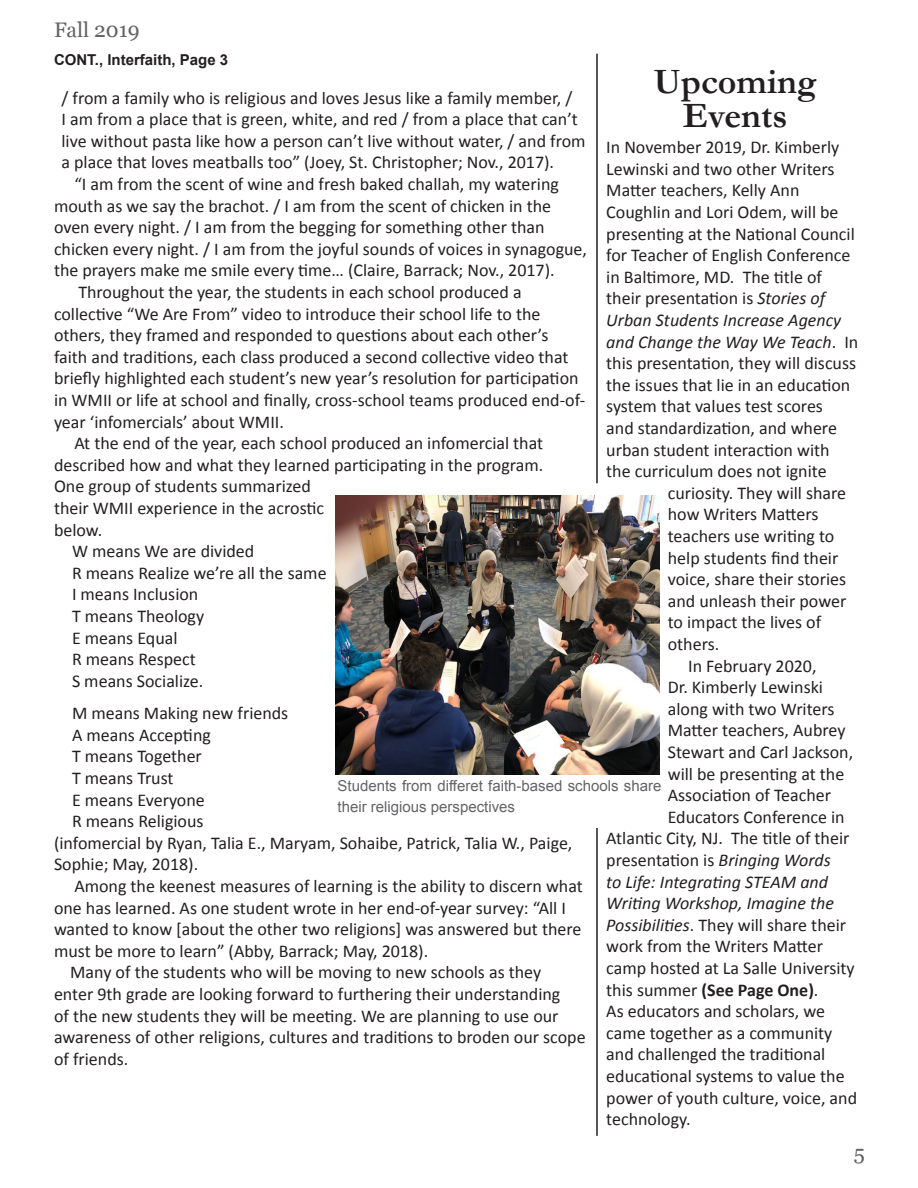
<style>
.page{position:relative;width:918px;height:1188px;background:#fff}
.page>*{position:absolute;margin:0;border:0;box-sizing:border-box;transform-origin:0 0}
.t1{font:700 36px/34.2px "Garamond";color:#231f20;text-align:center}
.t2{font:21px "Georgia";color:#636366}
.t3{font:18px/21.6px "Calibri";color:#231f20}
.t4{font:italic 18px "Calibri";color:#231f20}
.t5{font:700 18px "Calibri";color:#231f20}
.t6{font:15px/21.6px "Arial";color:#636366}
.t7{font:700 15px "Arial";color:#231f20}
.s1{font-style:italic}
.s2{font-style:normal}
.s3{font-weight:400}
</style>
<div class="page">
<img style="left:336px;top:496px;width:324px;height:279px">
<hr style="left:596px;top:54px;width:2px;height:429px;background:#231f20">
<hr style="left:596px;top:828px;width:2px;height:308px;background:#231f20">
<p class="t2" style="left:54px;top:14px;width:87px">Fall 2019</p>
<p class="t7" style="left:54px;top:50px;width:176px">CONT., Interfaith, Page 3</p>
<p class="t1" style="left:654px;top:64px;width:164px">Upcoming<br>Events</p>
<p class="t3" style="left:606px;top:136px;width:235px">In November 2019, Dr. Kimberly</p>
<p class="t3" style="left:606px;top:158px;width:230px">Lewinski and two other Writers</p>
<p class="t3" style="left:606px;top:180px;width:195px">Matter teachers, Kelly Ann</p>
<p class="t3" style="left:606px;top:201px;width:234px">Coughlin and Lori Odem, will be</p>
<p class="t3" style="left:606px;top:223px;width:250px">presenting at the National Council</p>
<p class="t3" style="left:606px;top:244px;width:246px">for Teacher of English Conference</p>
<p class="t3" style="left:606px;top:266px;width:217px">in Baltimore, MD. The title of</p>
<p class="t3" style="left:606px;top:288px;width:221px">their presentation is <span class="s1">Stories of</span></p>
<p class="t4" style="left:606px;top:308px;width:237px">Urban Students Increase Agency</p>
<p class="t4" style="left:606px;top:329px;width:254px">and Change the Way We Teach<span class="s2">. In</span></p>
<p class="t3" style="left:606px;top:352px;width:251px">this presentation, they will discuss</p>
<p class="t3" style="left:606px;top:374px;width:246px">the issues that lie in an education</p>
<p class="t3" style="left:606px;top:396px;width:218px">system that values test scores</p>
<p class="t3" style="left:606px;top:417px;width:232px">and standardization, and where</p>
<p class="t3" style="left:606px;top:439px;width:225px">urban student interaction with</p>
<p class="t3" style="left:606px;top:460px;width:222px">the curriculum does not ignite</p>
<p class="t3" style="left:668px;top:482px;width:180px">curiosity. They will share</p>
<p class="t3" style="left:668px;top:504px;width:152px">how Writers Matters</p>
<p class="t3" style="left:668px;top:525px;width:168px">teachers use writing to</p>
<p class="t3" style="left:668px;top:547px;width:172px">help students find their</p>
<p class="t3" style="left:668px;top:568px;width:180px">voice, share their stories</p>
<p class="t3" style="left:668px;top:590px;width:180px">and unleash their power</p>
<p class="t3" style="left:668px;top:612px;width:155px">to impact the lives of</p>
<p class="t3" style="left:668px;top:633px;width:53px">others.</p>
<p class="t3" style="left:688px;top:655px;width:130px">In February 2020,</p>
<p class="t3" style="left:668px;top:676px;width:157px">Dr. Kimberly Lewinski</p>
<p class="t3" style="left:668px;top:698px;width:168px">along with two Writers</p>
<p class="t3" style="left:668px;top:720px;width:179px">Matter teachers, Aubrey</p>
<p class="t3" style="left:668px;top:741px;width:187px">Stewart and Carl Jackson,</p>
<p class="t3" style="left:668px;top:763px;width:178px">will be presenting at the</p>
<p class="t3" style="left:668px;top:784px;width:165px">Association of Teacher</p>
<p class="t3" style="left:668px;top:806px;width:178px">Educators Conference in</p>
<p class="t3" style="left:606px;top:828px;width:245px">Atlantic City, NJ. The title of their</p>
<p class="t3" style="left:606px;top:849px;width:226px">presentation is <span class="s1">Bringing Words</span></p>
<p class="t4" style="left:606px;top:869px;width:223px">to Life: Integrating STEAM and</p>
<p class="t4" style="left:606px;top:891px;width:229px">Writing Workshop, Imagine the</p>
<p class="t3" style="left:606px;top:914px;width:241px"><span class="s1">Possibilities</span>. They will share their</p>
<p class="t3" style="left:606px;top:936px;width:218px">work from the Writers Matter</p>
<p class="t3" style="left:606px;top:957px;width:250px">camp hosted at La Salle University</p>
<p class="t5" style="left:606px;top:978px;width:214px"><span class="s3">this summer</span> (See Page One)<span class="s3">.</span></p>
<p class="t3" style="left:606px;top:1000px;width:220px">As educators and scholars, we</p>
<p class="t3" style="left:606px;top:1022px;width:228px">came together as a community</p>
<p class="t3" style="left:606px;top:1044px;width:221px">and challenged the traditional</p>
<p class="t3" style="left:606px;top:1065px;width:240px">educational systems to value the</p>
<p class="t3" style="left:606px;top:1087px;width:252px">power of youth culture, voice, and</p>
<p class="t3" style="left:606px;top:1108px;width:86px">technology.</p>
<p class="t3" style="left:62px;top:87px;width:526px">/ from a family who is religious and loves Jesus like a family member, /<br>I am from a place that is green, white, and red / from a place that can’t live without pasta like how a person can’t live without water, / and from a place that loves meatballs too” (Joey, St. Christopher; Nov., 2017).</p>
<p class="t3" style="left:54px;top:173px;width:535px;text-indent:20px">“I am from the scent of wine and fresh baked challah, my watering mouth as we say the brachot. / I am from the scent of chicken in the oven every night. / I am from the begging for something other than chicken every night. / I am from the joyful sounds of voices in synagogue, the prayers make me smile every time… (Claire, Barrack; Nov., 2017).</p>
<p class="t3" style="left:54px;top:281px;width:533px;text-indent:24px">Throughout the year, the students in each school produced a collective “We Are From” video to introduce their school life to the others, they framed and responded to questions about each other’s faith and traditions, each class produced a second collective video that briefly highlighted each student’s new year’s resolution for participation in WMII or life at school and finally, cross-school teams produced end-of&shy;year ‘infomercials’ about WMII.</p>
<p class="t3" style="left:54px;top:432px;width:491px;text-indent:20px">At the end of the year, each school produced an infomercial that described how and what they learned participating in the program.<br>One group of students summarized<br>their WMII experience in the acrostic<br>below.</p>
<p class="t3" style="left:72px;top:540px;width:184px">W means We are divided</p>
<p class="t3" style="left:72px;top:562px;width:256px">R means Realize we’re all the same</p>
<p class="t3" style="left:72px;top:584px;width:128px">I means Inclusion</p>
<p class="t3" style="left:72px;top:605px;width:134px">T means Theology</p>
<p class="t3" style="left:72px;top:627px;width:107px">E means Equal</p>
<p class="t3" style="left:72px;top:648px;width:125px">R means Respect</p>
<p class="t3" style="left:72px;top:670px;width:133px">S means Socialize.</p>
<p class="t3" style="left:72px;top:702px;width:218px">M means Making new friends</p>
<p class="t3" style="left:72px;top:724px;width:140px">A means Accepting</p>
<p class="t3" style="left:72px;top:746px;width:131px">T means Together</p>
<p class="t3" style="left:72px;top:767px;width:103px">T means Trust</p>
<p class="t3" style="left:72px;top:789px;width:134px">E means Everyone</p>
<p class="t3" style="left:72px;top:810px;width:133px">R means Religious</p>
<p class="t3" style="left:54px;top:832px;width:520px">(infomercial by Ryan, Talia E., Maryam, Sohaibe, Patrick, Talia W., Paige,<br>Sophie; May, 2018).</p>
<p class="t3" style="left:54px;top:875px;width:530px;text-indent:20px">Among the keenest measures of learning is the ability to discern what one has learned. As one student wrote in her end-of-year survey: “All I wanted to know [about the other two religions] was answered but there must be more to learn” (Abby, Barrack; May, 2018).</p>
<p class="t3" style="left:54px;top:962px;width:533px;text-indent:16px">Many of the students who will be moving to new schools as they<br>enter 9th grade are looking forward to furthering their understanding<br>of the new students they will be meeting. We are planning to use our awareness of other religions, cultures and traditions to broden our scope of friends.</p>
<p class="t6" style="left:338px;top:775px;width:325px">Students from differet faith-based schools share their religious perspectives</p>
<p class="t2" style="left:854px;top:1138px;width:13px">5</p>
</div>
